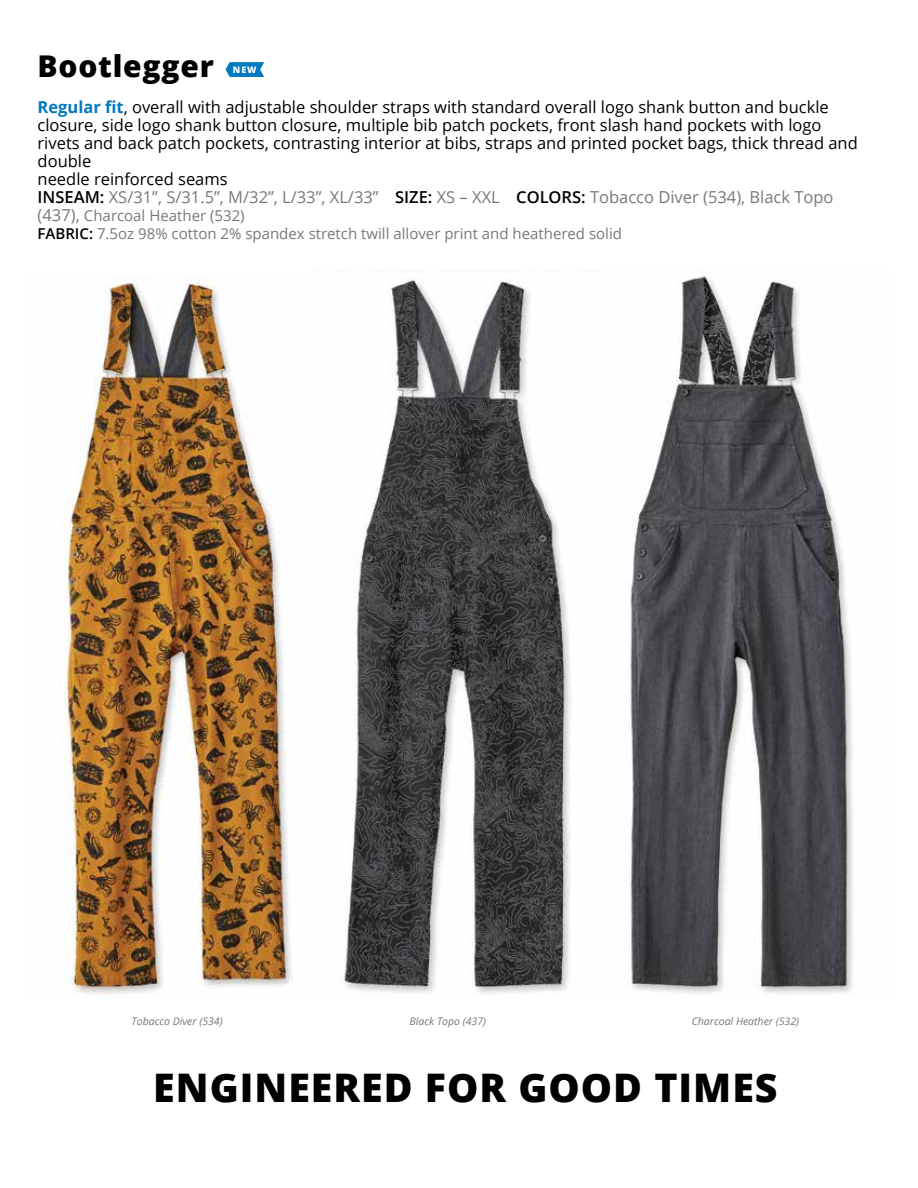
<style>
.page{position:relative;width:918px;height:1188px;background:#fff}
.page>*{position:absolute;margin:0;border:0;box-sizing:border-box;transform-origin:0 0}
.t1{font:800 39.3px "Open Sans";letter-spacing:.025em;color:#000}
.t2{font:800 30px "Open Sans";letter-spacing:.025em;color:#000}
.t3{font:16.5px/18px "Open Sans";color:#000}
.t4{font:15px/18px "Open Sans";color:#77787b}
.t5{font:italic 10.5px "Open Sans";color:#77787b}
.t6{font:800 9px "Open Sans";color:#fff}
.s1{font-weight:700;color:#0079c1}
.s2{font-weight:600}
.s3{color:#77787b}
.s4{font-size:16.5px}
.s5{font-weight:600;color:#000}
</style>
<div class="page">
<img style="left:60px;top:277px;width:233px;height:717px">
<img style="left:339px;top:274px;width:514px;height:720px">
<svg style="left:226px;top:62px;width:38px;height:15px"></svg>
<h2 class="t2" style="left:38px;top:43px;width:178px">Bootlegger</h2>
<p class="t6" style="left:233px;top:63px;width:25px">NEW</p>
<p class="t3" style="left:38px;top:97px;width:822px"><span class="s1">Regular fit</span>, overall with adjustable shoulder straps with standard overall logo shank button and buckle closure, side logo shank button closure, multiple bib patch pockets, front slash hand pockets with logo rivets and back patch pockets, contrasting interior at bibs, straps and printed pocket bags, thick thread and double<br>needle reinforced seams<br><span class="s2">INSEAM:</span> <span class="s3">XS/31”, S/31.5”, M/32”, L/33”, XL/33”</span> <span class="s2">SIZE:</span> <span class="s3">XS – XXL</span> <span class="s2">COLORS:</span> <span class="s3">Tobacco Diver (534), Black Topo</span></p>
<p class="t4" style="left:38px;top:206px;width:586px"><span class="s4">(437),</span> Charcoal Heather (532)<br><span class="s5">FABRIC:</span> 7.5oz 98% cotton 2% spandex stretch twill allover print and heathered solid</p>
<p class="t5" style="left:132px;top:1014px;width:93px">Tobacco Diver (534)</p>
<p class="t5" style="left:410px;top:1014px;width:78px">Black Topo (437)</p>
<p class="t5" style="left:692px;top:1014px;width:109px">Charcoal Heather (532)</p>
<h1 class="t1" style="left:153px;top:1058px;width:626px">ENGINEERED FOR GOOD TIMES</h1>
</div>
